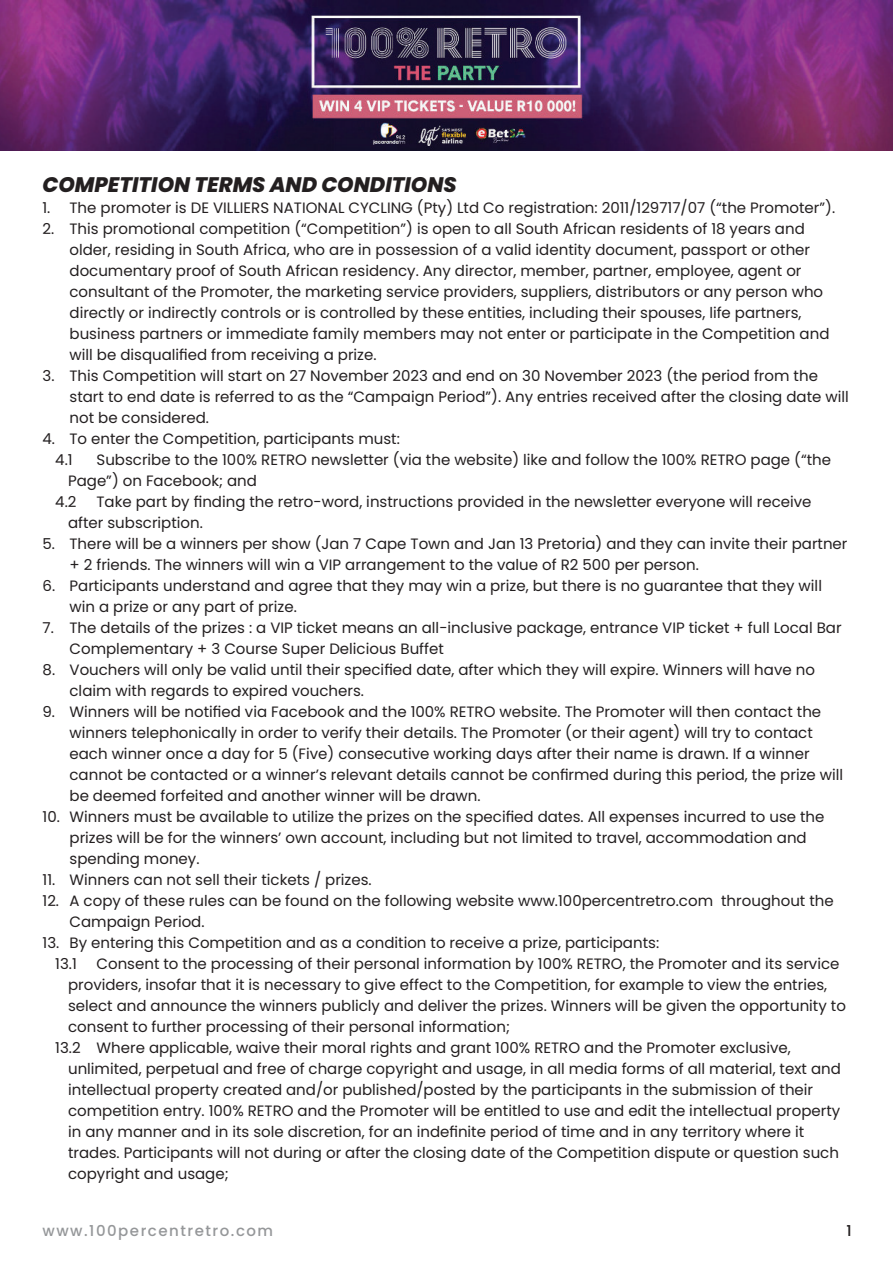
<style>
.page{position:relative;width:893px;height:1263px;background:#fff}
.page>*{position:absolute;margin:0;border:0;box-sizing:border-box;transform-origin:0 0}
.t1{font:italic 800 21px "Poppins";color:#231f20}
.t2{font:15px/21px "Poppins";color:#231f20}
.t3{font:500 15px "Poppins";letter-spacing:.1em;color:#959799}
.t4{font:500 15px "Poppins";color:#231f20}
</style>
<div class="page">
<img style="left:0;top:0;width:893px;height:151px">
<h1 class="t1" style="left:43px;top:173px;width:416px">COMPETITION TERMS AND CONDITIONS</h1>
<p class="t2" style="left:43px;top:198px;width:794px">1. The promoter is DE VILLIERS NATIONAL CYCLING (Pty) Ltd Co registration: 2011/129717/07 (“the Promoter”).</p>
<p class="t2" style="left:70px;top:219px;width:761px;text-indent:-27px">2. This promotional competition (“Competition”) is open to all South African residents of 18 years and older, residing in South Africa, who are in possession of a valid identity document, passport or other documentary proof of South African residency. Any director, member, partner, employee, agent or consultant of the Promoter, the marketing service providers, suppliers, distributors or any person who directly or indirectly controls or is controlled by these entities, including their spouses, life partners, business partners or immediate family members may not enter or participate in the Competition and will be disqualified from receiving a prize.</p>
<p class="t2" style="left:70px;top:366px;width:781px;text-indent:-27px">3. This Competition will start on 27 November 2023 and end on 30 November 2023 (the period from the start to end date is referred to as the “Campaign Period”). Any entries received after the closing date will not be considered.</p>
<p class="t2" style="left:55px;top:429px;width:346px;text-indent:-13px">4. To enter the Competition, participants must:<br>4.1</p>
<p class="t2" style="left:97px;top:450px;width:736px">Subscribe to the 100% RETRO newsletter (via the website) like and follow the 100% RETRO page (“the</p>
<p class="t2" style="left:68px;top:471px;width:191px">Page”) on Facebook; and</p>
<p class="t2" style="left:55px;top:492px;width:23px">4.2</p>
<p class="t2" style="left:68px;top:491px;width:745px;text-indent:28px">Take part by finding the retro-word, instructions provided in the newsletter everyone will receive after subscription.</p>
<p class="t2" style="left:70px;top:534px;width:779px;text-indent:-27px">5. There will be a winners per show (Jan 7 Cape Town and Jan 13 Pretoria) and they can invite their partner + 2 friends. The winners will win a VIP arrangement to the value of R2 500 per person.</p>
<p class="t2" style="left:70px;top:576px;width:754px;text-indent:-27px">6. Participants understand and agree that they may win a prize, but there is no guarantee that they will win a prize or any part of prize.</p>
<p class="t2" style="left:70px;top:618px;width:774px;text-indent:-27px">7. The details of the prizes : a VIP ticket means an all-inclusive package, entrance VIP ticket + full Local Bar<br>Complementary + 3 Course Super Delicious Buffet</p>
<p class="t2" style="left:70px;top:660px;width:747px;text-indent:-27px">8. Vouchers will only be valid until their specified date, after which they will expire. Winners will have no claim with regards to expired vouchers.</p>
<p class="t2" style="left:70px;top:702px;width:775px;text-indent:-27px">9. Winners will be notified via Facebook and the 100% RETRO website. The Promoter will then contact the winners telephonically in order to verify their details. The Promoter (or their agent) will try to contact each winner once a day for 5 (Five) consecutive working days after their name is drawn. If a winner cannot be contacted or a winner’s relevant details cannot be confirmed during this period, the prize will be deemed forfeited and another winner will be drawn.</p>
<p class="t2" style="left:70px;top:807px;width:756px;text-indent:-27px">10. Winners must be available to utilize the prizes on the specified dates. All expenses incurred to use the prizes will be for the winners’ own account, including but not limited to travel, accommodation and spending money.</p>
<p class="t2" style="left:43px;top:870px;width:331px">11. Winners can not sell their tickets / prizes.</p>
<p class="t2" style="left:70px;top:891px;width:766px;text-indent:-27px">12. A copy of these rules can be found on the following website www.100percentretro.com throughout the<br>Campaign Period.</p>
<p class="t2" style="left:55px;top:933px;width:605px;text-indent:-13px">13. By entering this Competition and as a condition to receive a prize, participants:<br>13.1</p>
<p class="t2" style="left:97px;top:954px;width:744px">Consent to the processing of their personal information by 100% RETRO, the Promoter and its service</p>
<p class="t2" style="left:68px;top:974px;width:761px">providers, insofar that it is necessary to give effect to the Competition, for example to view the entries,</p>
<p class="t2" style="left:68px;top:995px;width:779px">select and announce the winners publicly and deliver the prizes. Winners will be given the opportunity to</p>
<p class="t2" style="left:68px;top:1017px;width:443px">consent to further processing of their personal information;</p>
<p class="t2" style="left:55px;top:1038px;width:737px">13.2 Where applicable, waive their moral rights and grant 100% RETRO and the Promoter exclusive,</p>
<p class="t2" style="left:68px;top:1058px;width:774px">unlimited, perpetual and free of charge copyright and usage, in all media forms of all material, text and</p>
<p class="t2" style="left:68px;top:1080px;width:747px">intellectual property created and/or published/posted by the participants in the submission of their</p>
<p class="t2" style="left:68px;top:1101px;width:774px">competition entry. 100% RETRO and the Promoter will be entitled to use and edit the intellectual property</p>
<p class="t2" style="left:68px;top:1121px;width:738px">in any manner and in its sole discretion, for an indefinite period of time and in any territory where it</p>
<p class="t2" style="left:68px;top:1143px;width:772px">trades. Participants will not during or after the closing date of the Competition dispute or question such</p>
<p class="t2" style="left:68px;top:1164px;width:162px">copyright and usage;</p>
<p class="t3" style="left:43px;top:1225px;width:232px">www.100percentretro.com</p>
<p class="t4" style="left:847px;top:1222px;width:7px">1</p>
</div>
